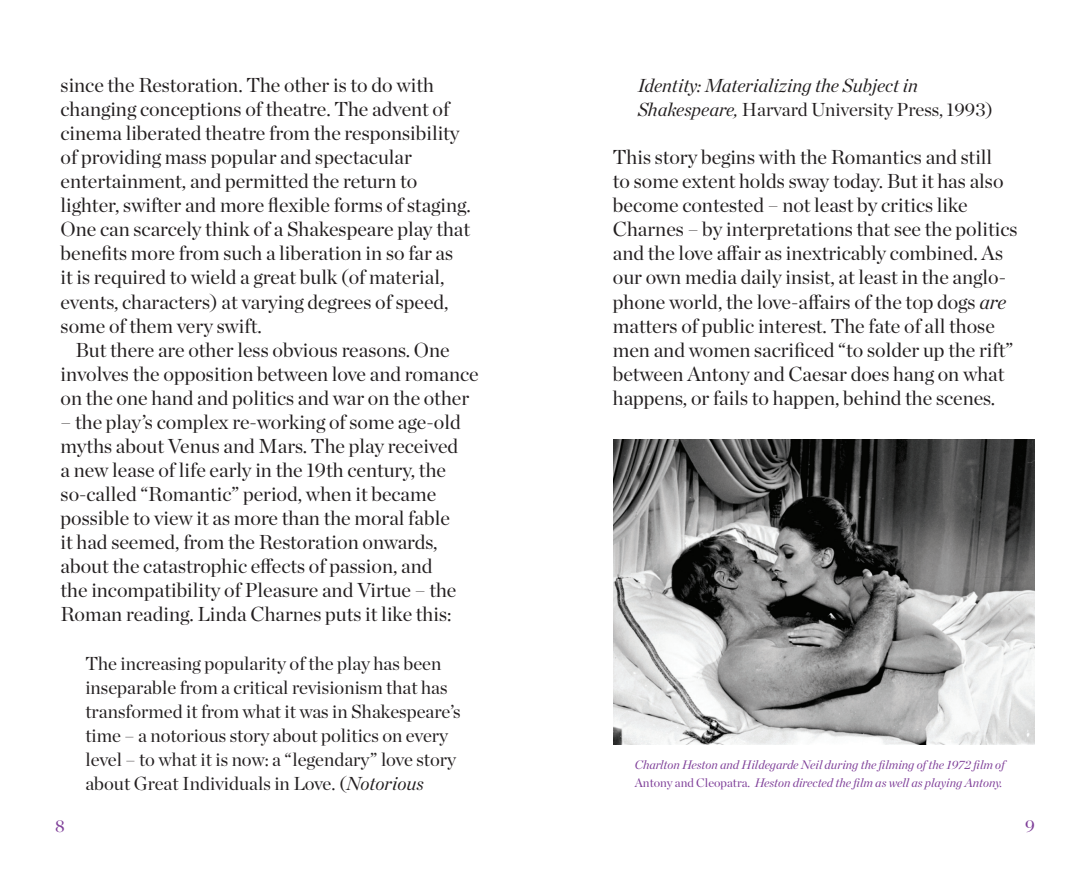
<style>
.page{position:relative;width:1092px;height:869px;background:#fff}
.page>*{position:absolute;margin:0;border:0;box-sizing:border-box;transform-origin:0 0}
.t1{font:20.12px/24px "Chronicle Display";color:#231f20}
.t2{font:18.72px/24px "Chronicle Display";color:#231f20}
.t3{font:italic 18.72px/24px "Chronicle Display";color:#231f20}
.t4{font:17.5px "Chronicle Display";color:#7e3e98}
.t5{font:italic 12.25px/17.5px "Chronicle Display";color:#7e3e98}
.s1{font-style:italic}
.s2{font-style:normal}
</style>
<div class="page">
<img style="left:613px;top:439px;width:421px;height:304px">
<p class="t1" style="left:61px;top:71px;width:412px">since the Restoration. The other is to do with changing conceptions of theatre. The advent of cinema liberated theatre from the responsibility of providing mass popular and spectacular entertainment, and permitted the return to lighter, swifter and more flexible forms of staging.<br>One can scarcely think of a Shakespeare play that benefits more from such a liberation in so far as<br>it is required to wield a great bulk (of material, events, characters) at varying degrees of speed, some of them very swift.</p>
<p class="t1" style="left:61px;top:336px;width:419px;text-indent:15px">But there are other less obvious reasons. One involves the opposition between love and romance on the one hand and politics and war on the other</p>
<p class="t1" style="left:61px;top:408px;width:401px">– the play’s complex re-working of some age-old myths about Venus and Mars. The play received a new lease of life early in the 19th century, the so-called “Romantic” period, when it became possible to view it as more than the moral fable it had seemed, from the Restoration onwards, about the catastrophic effects of passion, and the incompatibility of Pleasure and Virtue – the Roman reading. Linda Charnes puts it like this:</p>
<p class="t2" style="left:85px;top:649px;width:377px">The increasing popularity of the play has been inseparable from a critical revisionism that has transformed it from what it was in Shakespeare’s time – a notorious story about politics on every level – to what it is now: a “legendary” love story about Great Individuals in Love. (<span class="s1">Notorious</span></p>
<p class="t3" style="left:637px;top:72px;width:357px">Identity: Materializing the Subject in<br>Shakespeare, <span class="s2">Harvard University Press, 1993)</span></p>
<p class="t1" style="left:613px;top:143px;width:406px">This story begins with the Romantics and still<br>to some extent holds sway today. But it has also become contested – not least by critics like Charnes – by interpretations that see the politics and the love affair as inextricably combined. As our own media daily insist, at least in the anglo&shy;phone world, the love-affairs of the top dogs <span class="s1">are </span>matters of public interest. The fate of all those men and women sacrificed “to solder up the rift” between Antony and Caesar does hang on what happens, or fails to happen, behind the scenes.</p>
<p class="t5" style="left:634px;top:754px;width:371px">Charlton Heston and Hildegarde Neil during the filming of the 1972 film of<br><span class="s2">Antony and Cleopatra.</span> Heston directed the film as well as playing Antony.</p>
<p class="t4" style="left:55px;top:811px;width:11px">8</p>
<p class="t4" style="left:1024px;top:811px;width:11px">9</p>
</div>
